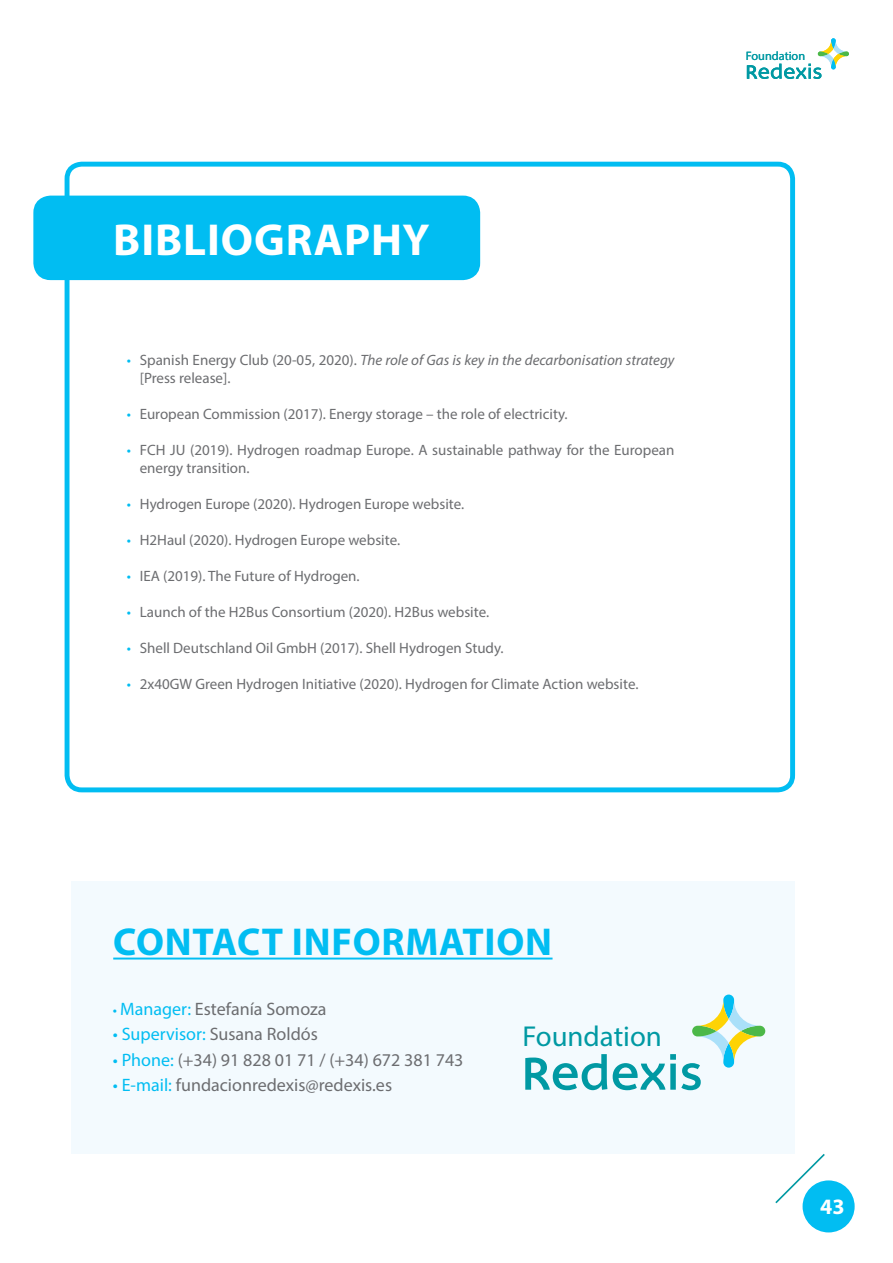
<style>
.page{position:relative;width:893px;height:1263px;background:#fff}
.page>*{position:absolute;margin:0;border:0;box-sizing:border-box;transform-origin:0 0}
.t1{font:700 45px "Myriad Pro";letter-spacing:.02em;color:#fff}
.t2{font:700 39px "Myriad Pro";letter-spacing:.02em;color:#01bdf2}
.t3{font:28.8px "Myriad Pro";color:#0099a3}
.t4{font:700 22.05px "Myriad Pro";color:#fff}
.t5{font:18px "Myriad Pro";color:#6c6d70}
.t6{font:18px "Myriad Pro";color:#01bdf2}
.t7{font:15px/18px "Myriad Pro";color:#6c6d70}
.t8{font:12.3px "Myriad Pro";color:#0099a3}
.s1{color:#01bdf2}
.s2{font-style:italic}
.s3{font-size:15px;color:#01bdf2}
.s4{color:#6c6d70}
</style>
<div class="page">
<div style="left:802px;top:1180px;width:52px;height:52px;background:#01bdf2;border-radius:50%"></div>
<svg style="left:775px;top:1152px;width:51px;height:53px"></svg>
<hr style="left:838px;top:52px;width:10px;height:4px;background:#4cb848;border-radius:2px">
<svg style="left:746px;top:41px;width:100px;height:38px"></svg>
<div style="left:65px;top:162px;width:729px;height:630px;border:5px solid #01bdf2;border-radius:15px"></div>
<div style="left:36px;top:198px;width:441px;height:80px;background:#01bdf2;border-radius:15px"></div>
<div style="left:33px;top:196px;width:447px;height:84px;border:5px solid #01bdf2;border-radius:15px"></div>
<div style="left:72px;top:881px;width:722px;height:273px;background:#f3fafe"></div>
<hr style="left:113px;top:958px;width:439px;height:1px;background:#01bdf2">
<div style="left:723px;top:995px;width:11px;height:24px;background:#01bdf2;border-radius:5px"></div>
<div style="left:740px;top:1026px;width:25px;height:10px;background:#4cb848;border-radius:5px"></div>
<svg style="left:525px;top:1000px;width:234px;height:90px"></svg>
<h1 class="t1" style="left:113px;top:210px;width:317px">BIBLIOGRAPHY</h1>
<p class="t7" style="left:140px;top:351px;width:536px;text-indent:-13px"><span class="s1">•</span> Spanish Energy Club (20-05, 2020). <span class="s2">The role of Gas is key in the decarbonisation strategy </span>[Press release].</p>
<p class="t7" style="left:127px;top:405px;width:442px"><span class="s1">•</span> European Commission (2017). Energy storage – the role of electricity.</p>
<p class="t7" style="left:140px;top:441px;width:536px;text-indent:-13px"><span class="s1">•</span> FCH JU (2019). Hydrogen roadmap Europe. A sustainable pathway for the European energy transition.</p>
<p class="t7" style="left:127px;top:495px;width:338px"><span class="s1">•</span> Hydrogen Europe (2020). Hydrogen Europe website.</p>
<p class="t7" style="left:127px;top:531px;width:274px"><span class="s1">•</span> H2Haul (2020). Hydrogen Europe website.</p>
<p class="t7" style="left:127px;top:567px;width:234px"><span class="s1">•</span> IEA (2019). The Future of Hydrogen.</p>
<p class="t7" style="left:127px;top:603px;width:363px"><span class="s1">•</span> Launch of the H2Bus Consortium (2020). H2Bus website.</p>
<p class="t7" style="left:127px;top:639px;width:378px"><span class="s1">•</span> Shell Deutschland Oil GmbH (2017). Shell Hydrogen Study.</p>
<p class="t7" style="left:127px;top:675px;width:513px"><span class="s1">•</span> 2x40GW Green Hydrogen Initiative (2020). Hydrogen for Climate Action website.</p>
<p class="t8" style="left:745px;top:49px;width:61px">Foundation</p>
<h2 class="t2" style="left:113px;top:916px;width:440px">CONTACT INFORMATION</h2>
<p class="t5" style="left:113px;top:997px;width:215px"><span class="s3">•</span> <span class="s1">Manager:</span> Estefanía Somoza</p>
<p class="t6" style="left:113px;top:1023px;width:206px">• Supervisor: <span class="s4">Susana Roldós</span></p>
<p class="t5" style="left:113px;top:1048px;width:352px"><span class="s1">• Phone:</span> (+34) 91 828 01 71 / (+34) 672 381 743</p>
<p class="t5" style="left:113px;top:1074px;width:281px"><span class="s1">• E-mail:</span> fundacionredexis@redexis.es</p>
<h3 class="t3" style="left:522px;top:1019px;width:141px">Foundation</h3>
<h3 class="t4" style="left:820px;top:1192px;width:26px">43</h3>
</div>
